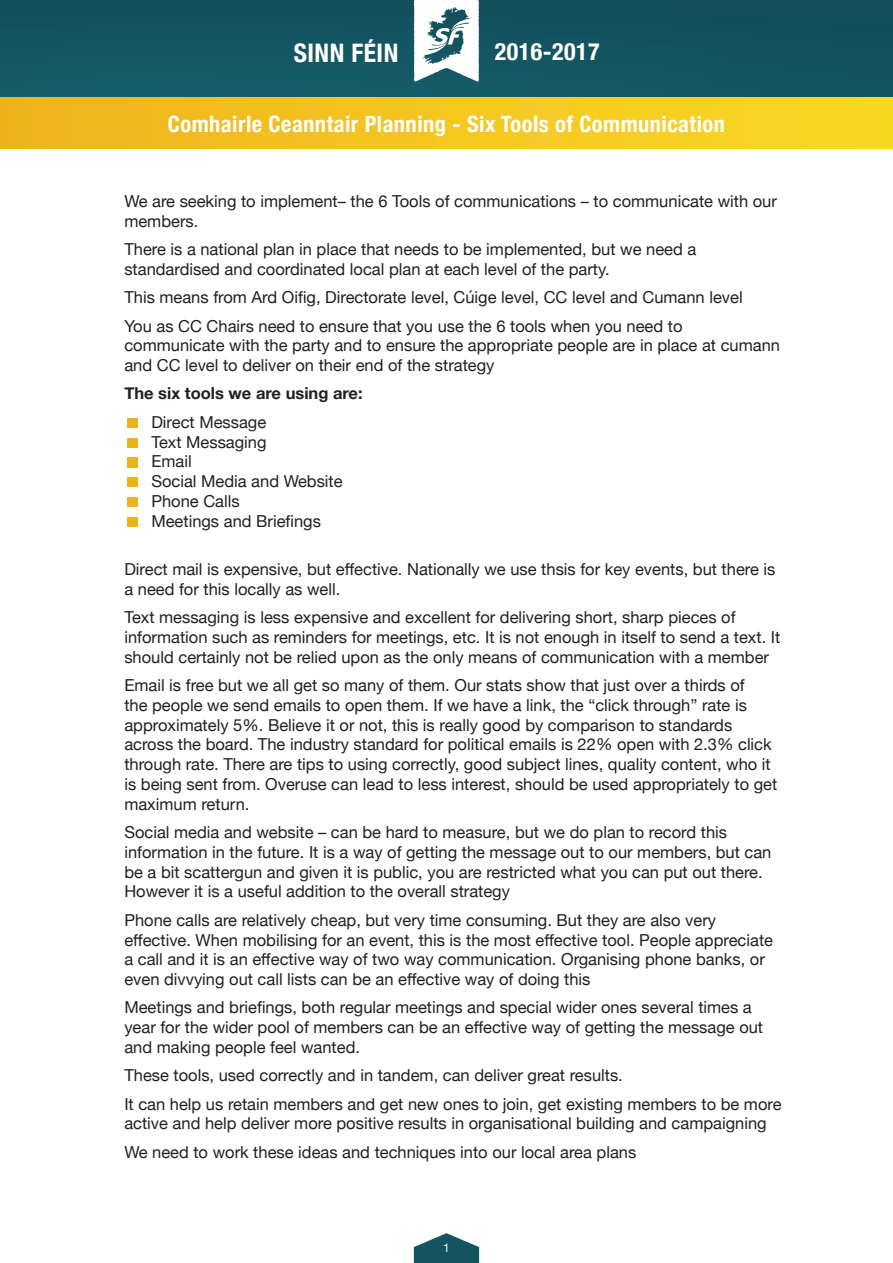
<style>
.page{position:relative;width:893px;height:1263px;background:#fff}
.page>*{position:absolute;margin:0;border:0;box-sizing:border-box;transform-origin:0 0}
.t1{font:700 condensed 25.5px "Helvetica Neue";letter-spacing:.02em;color:#fff}
.t2{font:700 condensed 24px "Helvetica Neue";letter-spacing:.02em;color:#fff}
.t3{font:700 condensed 22.5px "Helvetica Neue";letter-spacing:.02em;color:#fff}
.t4{font:16.5px/19.8px "Helvetica Neue";color:#231f20}
.t5{font:700 16.5px "Helvetica Neue";color:#231f20}
.t6{font:12px "Helvetica Neue";color:#fff}
</style>
<div class="page">
<svg style="left:414px;top:1233px;width:65px;height:30px"></svg>
<img style="left:0;top:0;width:893px;height:98px">
<svg style="left:414px;top:0;width:65px;height:82px"></svg>
<div style="left:0;top:98px;width:893px;height:51px;background:linear-gradient(to right,#efb41e,#f9d923)"></div>
<h1 class="t1" style="left:294px;top:32px;width:106px">Sinn Féin</h1>
<h2 class="t2" style="left:495px;top:32px;width:106px">2016-2017</h2>
<h3 class="t3" style="left:168px;top:105px;width:559px">Comhairle Ceanntair Planning - Six Tools of Communication</h3>
<p class="t4" style="left:124px;top:192px;width:654px">We are seeking to implement– the 6 Tools of communications – to communicate with our members.</p>
<p class="t4" style="left:124px;top:240px;width:573px">There is a national plan in place that needs to be implemented, but we need a standardised and coordinated local plan at each level of the party.</p>
<p class="t4" style="left:124px;top:284px;width:620px;line-height:28.3px">This means from Ard Oifig, Directorate level, Cúige level, CC level and Cumann level<br>You as CC Chairs need to ensure that you use the 6 tools when you need to</p>
<p class="t4" style="left:124px;top:337px;width:657px">communicate with the party and to ensure the appropriate people are in place at cumann and CC level to deliver on their end of the strategy</p>
<p class="t5" style="left:124px;top:381px;width:240px">The six tools we are using are:</p>
<p class="t4" style="left:151px;top:413px;width:193px">Direct Message<br>Text Messaging<br>Email<br>Social Media and Website<br>Phone Calls<br>Meetings and Briefings</p>
<p class="t4" style="left:124px;top:560px;width:652px">Direct mail is expensive, but effective. Nationally we use thsis for key events, but there is a need for this locally as well.</p>
<p class="t4" style="left:124px;top:608px;width:657px">Text messaging is less expensive and excellent for delivering short, sharp pieces of information such as reminders for meetings, etc. It is not enough in itself to send a text. It should certainly not be relied upon as the only means of communication with a member</p>
<p class="t4" style="left:124px;top:676px;width:654px">Email is free but we all get so many of them. Our stats show that just over a thirds of<br>the people we send emails to open them. If we have a link, the “click through” rate is approximately 5%. Believe it or not, this is really good by comparison to standards across the board. The industry standard for political emails is 22% open with 2.3% click through rate. There are tips to using correctly, good subject lines, quality content, who it is being sent from. Overuse can lead to less interest, should be used appropriately to get maximum return.</p>
<p class="t4" style="left:124px;top:823px;width:649px">Social media and website – can be hard to measure, but we do plan to record this information in the future. It is a way of getting the message out to our members, but can be a bit scattergun and given it is public, you are restricted what you can put out there.<br>However it is a useful addition to the overall strategy</p>
<p class="t4" style="left:124px;top:911px;width:650px">Phone calls are relatively cheap, but very time consuming. But they are also very effective. When mobilising for an event, this is the most effective tool. People appreciate a call and it is an effective way of two way communication. Organising phone banks, or even divvying out call lists can be an effective way of doing this</p>
<p class="t4" style="left:124px;top:999px;width:640px">Meetings and briefings, both regular meetings and special wider ones several times a year for the wider pool of members can be an effective way of getting the message out and making people feel wanted.</p>
<p class="t4" style="left:124px;top:1062px;width:659px;line-height:28.3px">These tools, used correctly and in tandem, can deliver great results.<br>It can help us retain members and get new ones to join, get existing members to be more</p>
<p class="t4" style="left:124px;top:1110px;width:644px;line-height:28.3px">active and help deliver more positive results in organisational building and campaigning<br>We need to work these ideas and techniques into our local area plans</p>
<p class="t6" style="left:443px;top:1239px;width:8px">1</p>
</div>
